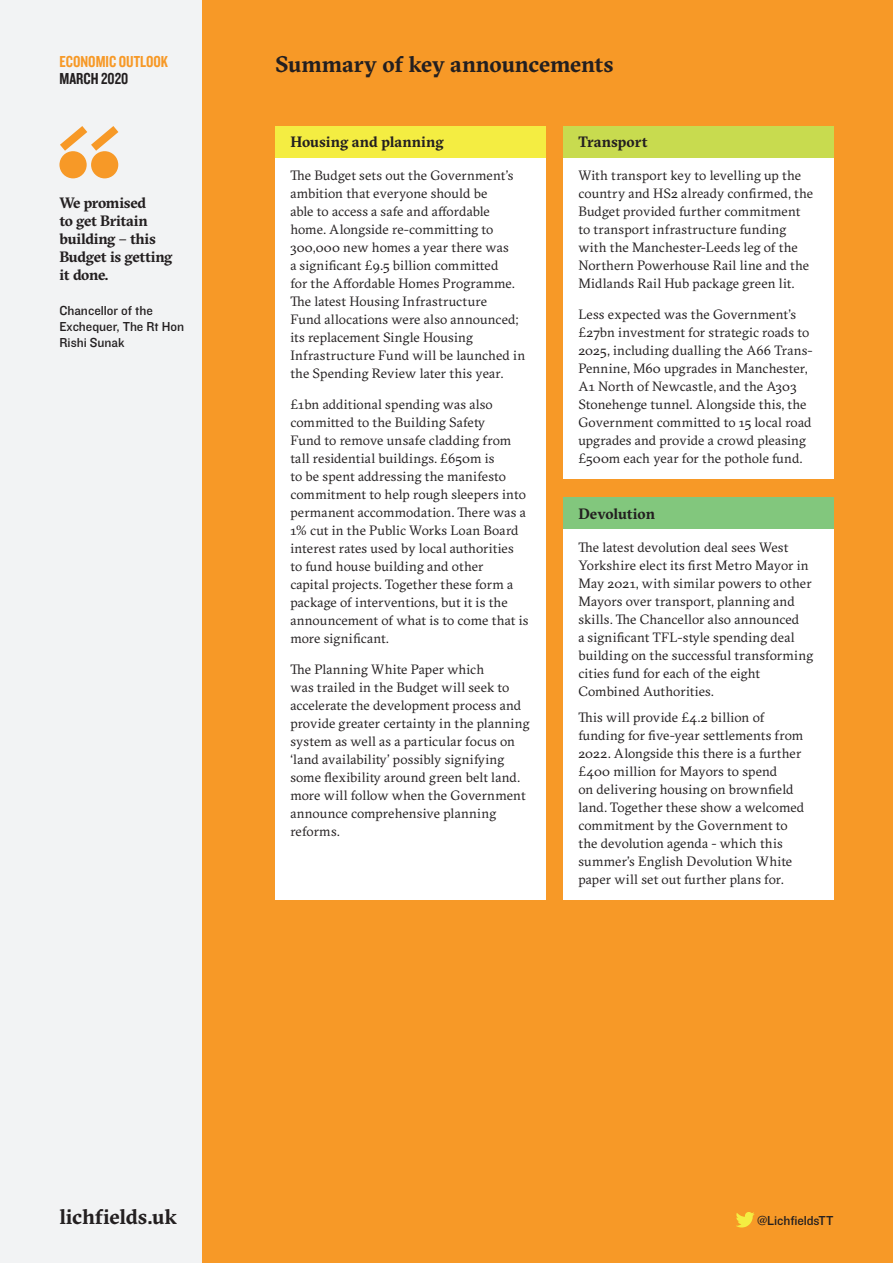
<style>
.page{position:relative;width:893px;height:1263px;background:#fff}
.page>*{position:absolute;margin:0;border:0;box-sizing:border-box;transform-origin:0 0}
.Page_Titles_15_17{font:700 22.5px "GT Sectra";letter-spacing:-.005em;color:#231f20}
.t1{font:700 21px "GT Sectra";letter-spacing:-.005em;color:#231f20}
.t2{font:16.5px "Knockout 49 Liteweight";color:#f79927}
.t3{font:16.5px "Knockout 49 Liteweight";color:#231f20}
.Quote{font:700 15px/18px "GT Sectra";letter-spacing:-.02em;color:#231f20}
.Key_Announcements_T{font:700 15px "GT Sectra";letter-spacing:.005em;color:#231f20}
.Body_Text_boxes{font:13.5px/18px "GT Sectra";letter-spacing:.01em;color:#231f20}
.Quote_Author{font:13.5px/16.2px "Knockout 31 Junior Middlewt";color:#231f20}
</style>
<div class="page">
<div style="left:0;top:0;width:204px;height:1263px;background:#f2f3f4"></div>
<div style="left:202px;top:0;width:691px;height:1263px;background:#f79927"></div>
<svg style="left:736px;top:1212px;width:19px;height:15px"></svg>
<div style="left:59px;top:151px;width:28px;height:27px;background:#f79927;border-radius:50%"></div>
<div style="left:91px;top:151px;width:27px;height:27px;background:#f79927;border-radius:50%"></div>
<svg style="left:60px;top:126px;width:58px;height:25px"></svg>
<div style="left:563px;top:512px;width:270px;height:388px;background:#fff"></div>
<div style="left:563px;top:497px;width:270px;height:32px;background:#82c77d"></div>
<div style="left:275px;top:140px;width:270px;height:760px;background:#fff"></div>
<div style="left:563px;top:140px;width:270px;height:339px;background:#fff"></div>
<div style="left:275px;top:126px;width:270px;height:32px;background:#f4ed42"></div>
<div style="left:563px;top:126px;width:270px;height:32px;background:#c8db4f"></div>
<p class="t2" style="left:60px;top:51px;width:110px">ECONOMIC OUTLOOK</p>
<p class="t3" style="left:60px;top:68px;width:70px">MARCH 2020</p>
<p class="Quote" style="left:59px;top:193px;width:115px">We promised<br>to get Britain building – this<br>Budget is getting it done.</p>
<p class="Quote_Author" style="left:59px;top:301px;width:126px">Chancellor of the<br>Exchequer, The Rt Hon<br>Rishi Sunak</p>
<p class="Page_Titles_15_17" style="left:275px;top:50px;width:340px">Summary of key announcements</p>
<p class="Key_Announcements_T" style="left:290px;top:133px;width:155px">Housing and planning</p>
<p class="Key_Announcements_T" style="left:578px;top:133px;width:71px">Transport</p>
<p class="Body_Text_boxes" style="left:290px;top:167px;width:236px">The Budget sets out the Government’s ambition that everyone should be<br>able to access a safe and affordable home. Alongside re-committing to 300,000 new homes a year there was<br>a significant £9.5 billion committed<br>for the Affordable Homes Programme.<br>The latest Housing Infrastructure<br>Fund allocations were also announced; its replacement Single Housing Infrastructure Fund will be launched in the Spending Review later this year.</p>
<p class="Body_Text_boxes" style="left:290px;top:395px;width:240px">£1bn additional spending was also committed to the Building Safety<br>Fund to remove unsafe cladding from tall residential buildings. £650m is<br>to be spent addressing the manifesto commitment to help rough sleepers into permanent accommodation. There was a 1% cut in the Public Works Loan Board interest rates used by local authorities to fund house building and other<br>capital projects. Together these form a package of interventions, but it is the announcement of what is to come that is more significant.</p>
<p class="Body_Text_boxes" style="left:290px;top:660px;width:241px">The Planning White Paper which<br>was trailed in the Budget will seek to accelerate the development process and provide greater certainty in the planning system as well as a particular focus on ‘land availability’ possibly signifying some flexibility around green belt land. more will follow when the Government announce comprehensive planning reforms.</p>
<p class="Body_Text_boxes" style="left:578px;top:167px;width:236px">With transport key to levelling up the country and HS2 already confirmed, the Budget provided further commitment to transport infrastructure funding with the Manchester-Leeds leg of the Northern Powerhouse Rail line and the Midlands Rail Hub package green lit.</p>
<p class="Body_Text_boxes" style="left:578px;top:305px;width:236px">Less expected was the Government’s £27bn investment for strategic roads to 2025, including dualling the A66 Trans-Pennine, M60 upgrades in Manchester, A1 North of Newcastle, and the A303<br>Stonehenge tunnel. Alongside this, the Government committed to 15 local road upgrades and provide a crowd pleasing £500m each year for the pothole fund.</p>
<p class="Key_Announcements_T" style="left:578px;top:504px;width:78px">Devolution</p>
<p class="Body_Text_boxes" style="left:578px;top:538px;width:236px">The latest devolution deal sees West Yorkshire elect its first Metro Mayor in May 2021, with similar powers to other Mayors over transport, planning and skills. The Chancellor also announced<br>a significant TFL-style spending deal building on the successful transforming cities fund for each of the eight Combined Authorities.</p>
<p class="Body_Text_boxes" style="left:578px;top:708px;width:227px">This will provide £4.2 billion of funding for five-year settlements from 2022. Alongside this there is a further £400 million for Mayors to spend<br>on delivering housing on brownfield land. Together these show a welcomed commitment by the Government to the devolution agenda - which this summer’s English Devolution White paper will set out further plans for.</p>
<h2 class="t1" style="left:59px;top:1203px;width:119px">lichfields.uk</h2>
<p class="Quote_Author" style="left:757px;top:1211px;width:78px">@LichfieldsTT</p>
</div>
